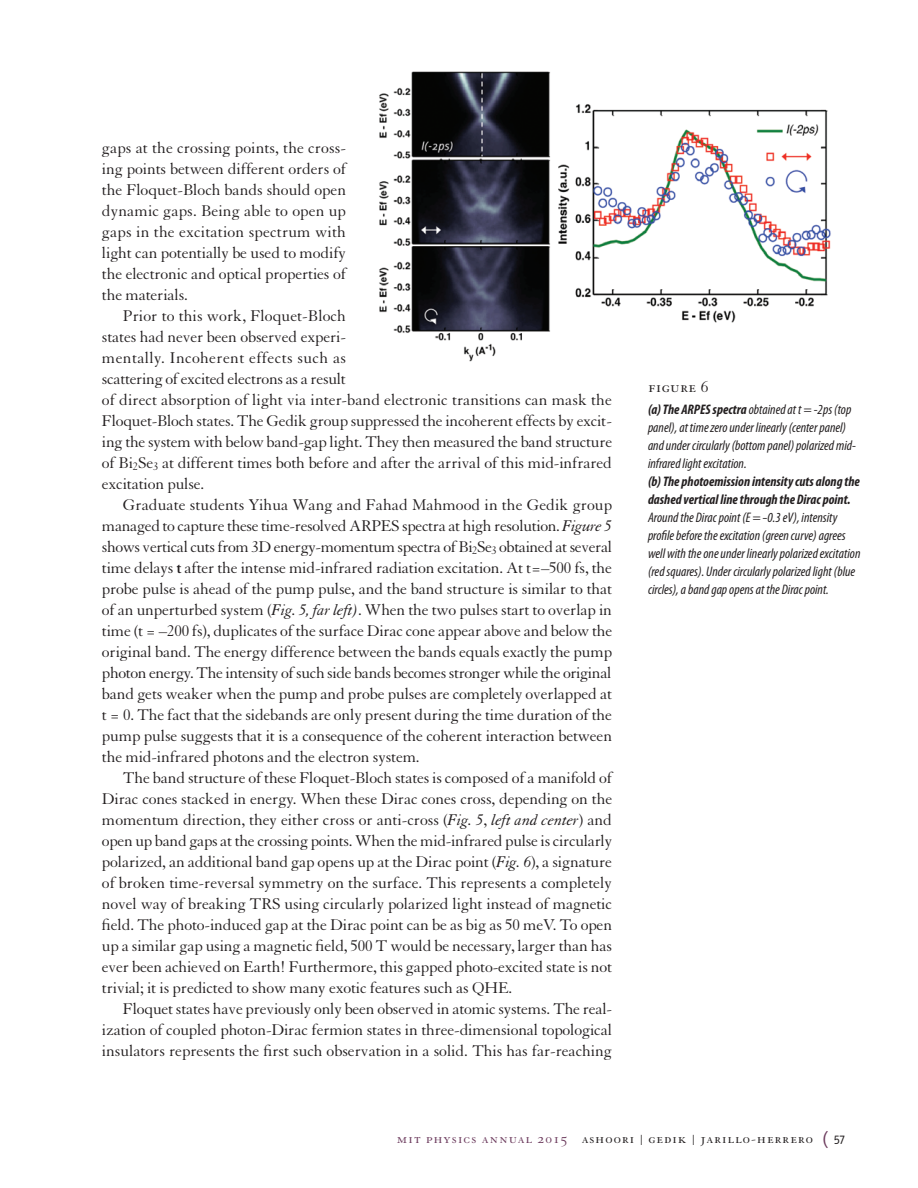
<style>
.page{position:relative;width:918px;height:1188px;background:#fff}
.page>*{position:absolute;margin:0;border:0;box-sizing:border-box;transform-origin:0 0}
.Feature_A_Figure_Tit{font:17.25px "Granjon SC";letter-spacing:.03em;color:#231f20}
.Feature_A_Body_11_25{font:16.8px/21px "Granjon";letter-spacing:-.01em;color:#231f20;text-align:justify}
.t1{font:15px "Granjon SC";letter-spacing:.075em;color:#231f20}
.Feature_A_Figure_Tex{font:italic condensed 13.8px/18px "Myriad Pro";color:#231f20}
.s1{font-style:italic}
.s2{font-weight:700}
.s3{color:#6c3b5d}
.s4{font-family:"Officina San ITC Book SC";font-size:18px;color:#6c3b5d}
.s5{font-family:"Officina San ITC Book SC";font-size:12.75px}
</style>
<div class="page">
<img style="left:379px;top:71px;width:452px;height:291px">
<p class="Feature_A_Body_11_25" style="left:102px;top:138px;width:246px">gaps at the crossing points, the cross&shy;ing points between different orders of the Floquet-Bloch bands should open dynamic gaps. Being able to open up gaps in the excitation spectrum with light can potentially be used to modify the electronic and optical properties of the materials.</p>
<p class="Feature_A_Body_11_25" style="left:102px;top:306px;width:512px;text-align:left;text-indent:21px">Prior to this work, Floquet-Bloch<br>states had never been observed experi-<br>mentally. Incoherent effects such as<br>scattering of excited electrons as a result<br>of direct absorption of light via inter-band electronic transitions can mask the Floquet-Bloch states. The Gedik group suppressed the incoherent effects by excit&shy;ing the system with below band-gap light. They then measured the band structure of Bi<sub>2</sub>Se<sub>3</sub> at different times both before and after the arrival of this mid-infrared excitation pulse.</p>
<p class="Feature_A_Body_11_25" style="left:102px;top:495px;width:512px;text-indent:21px">Graduate students Yihua Wang and Fahad Mahmood in the Gedik group managed to capture these time-resolved ARPES spectra at high resolution. <span class="s1">Figure 5 </span>shows vertical cuts from 3D energy-momentum spectra of Bi<sub>2</sub>Se<sub>3</sub> obtained at several time delays <span class="s2">t</span> after the intense mid-infrared radiation excitation. At t=–500 fs, the probe pulse is ahead of the pump pulse, and the band structure is similar to that of an unperturbed system (<span class="s1">Fig. 5, far left)</span>. When the two pulses start to overlap in time (t = –200 fs), duplicates of the surface Dirac cone appear above and below the original band. The energy difference between the bands equals exactly the pump photon energy. The intensity of such side bands becomes stronger while the original band gets weaker when the pump and probe pulses are completely overlapped at t = 0. The fact that the sidebands are only present during the time duration of the pump pulse suggests that it is a consequence of the coherent interaction between the mid-infrared photons and the electron system.</p>
<p class="Feature_A_Body_11_25" style="left:102px;top:768px;width:512px;text-indent:21px">The band structure of these Floquet-Bloch states is composed of a manifold of Dirac cones stacked in energy. When these Dirac cones cross, depending on the momentum direction, they either cross or anti-cross (<span class="s1">Fig. 5</span>, <span class="s1">left and center</span>) and open up band gaps at the crossing points. When the mid-infrared pulse is circularly polarized, an additional band gap opens up at the Dirac point (<span class="s1">Fig. 6</span>), a signature of broken time-reversal symmetry on the surface. This represents a completely novel way of breaking TRS using circularly polarized light instead of magnetic field. The photo-induced gap at the Dirac point can be as big as 50 meV. To open up a similar gap using a magnetic field, 500 T would be necessary, larger than has ever been achieved on Earth! Furthermore, this gapped photo-excited state is not trivial; it is predicted to show many exotic features such as QHE.</p>
<p class="Feature_A_Body_11_25" style="left:102px;top:999px;width:512px;text-indent:21px">Floquet states have previously only been observed in atomic systems. The real&shy;ization of coupled photon-Dirac fermion states in three-dimensional topological insulators represents the first such observation in a solid. This has far-reaching</p>
<p class="Feature_A_Figure_Tit" style="left:648px;top:378px;width:62px">figure 6</p>
<p class="Feature_A_Figure_Tex" style="left:648px;top:401px;width:210px"><span class="s2">(a) The ARPES spectra</span> obtained at t = -2ps (top panel), at time zero under linearly (center panel) and under circularly (bottom panel) polarized mid&shy;infrared light excitation.</p>
<p class="Feature_A_Figure_Tex" style="left:648px;top:473px;width:214px"><span class="s2">(b) The photoemission intensity cuts along the dashed vertical line through the Dirac point.<br></span>Around the Dirac point (E=-0.3 eV), intensity profile before the excitation (green curve) agrees well with the one under linearly polarized excitation (red squares). Under circularly polarized light (blue circles), a band gap opens at the Dirac point.</p>
<p class="t1" style="left:397px;top:1130px;width:450px"><span class="s3">mit physics annual 2015</span> ashoori | gedik | jarillo-herrero <span class="s4">(</span> <span class="s5">57</span></p>
</div>
